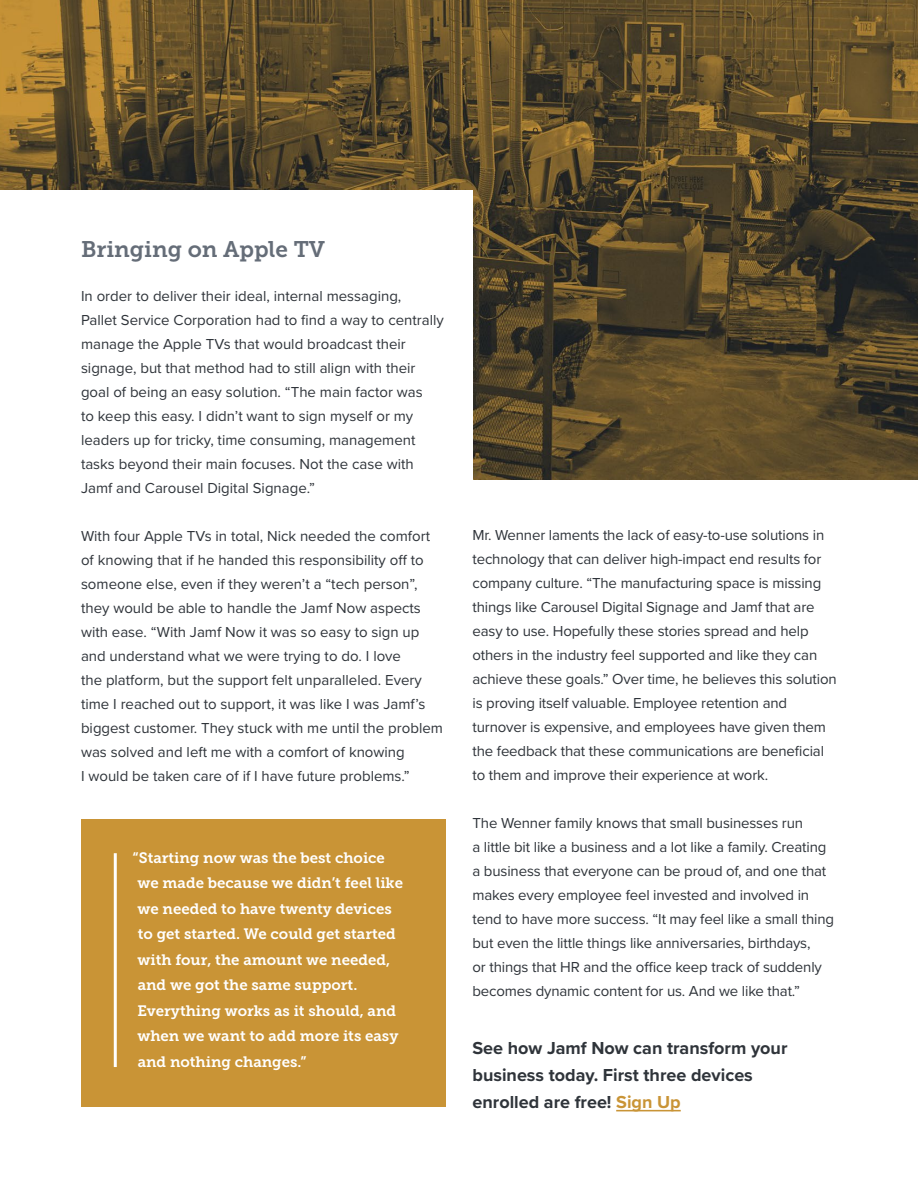
<style>
.page{position:relative;width:918px;height:1188px;background:#fff}
.page>*{position:absolute;margin:0;border:0;box-sizing:border-box;transform-origin:0 0}
.t1{font:22.5px "Museo Slab 700";color:#656d78}
.t2{font:700 18px/27px "Proxima Nova";color:#2f343a}
.t3{font:15px/24px "Proxima Nova";letter-spacing:-.01em;color:#2f343a}
.t4{font:15px/25.5px "Museo Slab 700";color:#fff}
.s1{color:#c99436}
</style>
<div class="page">
<img style="left:0;top:0;width:918px;height:480px">
<div style="left:0;top:190px;width:472px;height:630px;background:#fff"></div>
<div style="left:81px;top:820px;width:365px;height:287px;background:#c99436"></div>
<hr style="left:114px;top:853px;width:3px;height:214px;background:#fff">
<hr style="left:616px;top:1110px;width:65px;height:1px;background:#c99436">
<p class="t1" style="left:81px;top:236px;width:246px">Bringing on Apple TV</p>
<p class="t3" style="left:81px;top:283px;width:364px">In order to deliver their ideal, internal messaging,<br>Pallet Service Corporation had to find a way to centrally manage the Apple TVs that would broadcast their signage, but that method had to still align with their goal of being an easy solution. “The main factor was<br>to keep this easy. I didn’t want to sign myself or my leaders up for tricky, time consuming, management tasks beyond their main focuses. Not the case with Jamf and Carousel Digital Signage.”</p>
<p class="t3" style="left:81px;top:523px;width:363px">With four Apple TVs in total, Nick needed the comfort of knowing that if he handed this responsibility off to someone else, even if they weren’t a “tech person”, they would be able to handle the Jamf Now aspects with ease. “With Jamf Now it was so easy to sign up and understand what we were trying to do. I love<br>the platform, but the support felt unparalleled. Every time I reached out to support, it was like I was Jamf’s biggest customer. They stuck with me until the problem was solved and left me with a comfort of knowing<br>I would be taken care of if I have future problems.”</p>
<p class="t3" style="left:472px;top:522px;width:366px">Mr. Wenner laments the lack of easy-to-use solutions in technology that can deliver high-impact end results for company culture. “The manufacturing space is missing things like Carousel Digital Signage and Jamf that are easy to use. Hopefully these stories spread and help others in the industry feel supported and like they can achieve these goals.” Over time, he believes this solution is proving itself valuable. Employee retention and turnover is expensive, and employees have given them the feedback that these communications are beneficial to them and improve their experience at work.</p>
<p class="t3" style="left:472px;top:810px;width:363px">The Wenner family knows that small businesses run<br>a little bit like a business and a lot like a family. Creating a business that everyone can be proud of, and one that makes every employee feel invested and involved in tend to have more success. “It may feel like a small thing but even the little things like anniversaries, birthdays,<br>or things that HR and the office keep track of suddenly becomes dynamic content for us. And we like that.”</p>
<p class="t4" style="left:137px;top:845px;width:267px;text-indent:-5px">“Starting now was the best choice we made because we didn’t feel like we needed to have twenty devices to get started. We could get started with four, the amount we needed, and we got the same support.<br>Everything works as it should, and when we want to add more its easy and nothing changes.”</p>
<p class="t2" style="left:472px;top:1034px;width:317px">See how Jamf Now can transform your business today. First three devices enrolled are free! <span class="s1">Sign Up</span></p>
</div>
